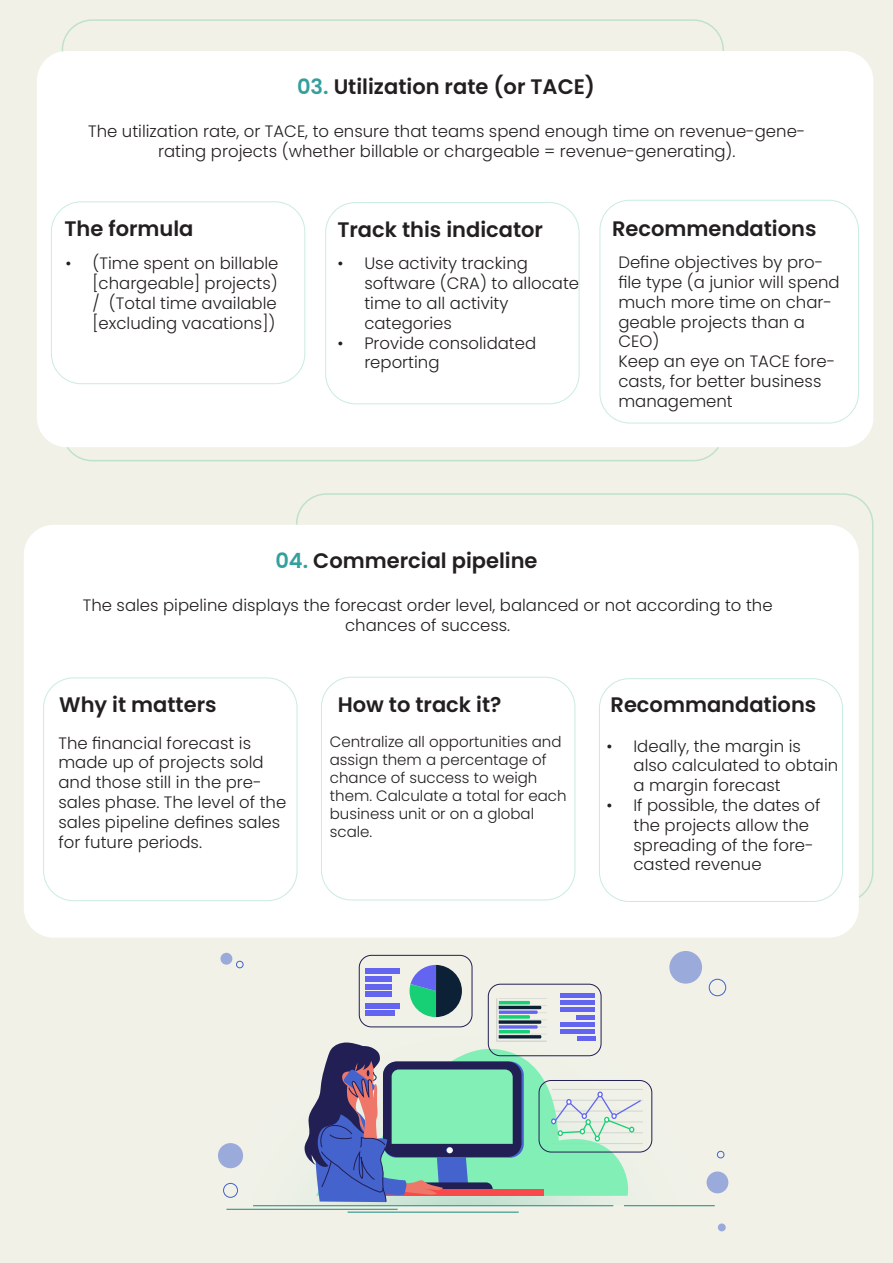
<style>
.page{position:relative;width:893px;height:1263px;background:#fff}
.page>*{position:absolute;margin:0;border:0;box-sizing:border-box;transform-origin:0 0}
.t1{font:600 21px "Poppins";color:#231f20}
.t2{font:300 16.5px/19.8px "Poppins";color:#231f20}
.t3{font:300 15px/18px "Poppins";color:#231f20}
.s1{color:#359f9d}
</style>
<div class="page">
<div style="left:0;top:0;width:892px;height:1263px;background:#f1f1e7"></div>
<div style="left:37px;top:51px;width:836px;height:396px;background:#fff;border-radius:30px"></div>
<div style="left:24px;top:525px;width:835px;height:413px;background:#fff;border-radius:30px"></div>
<svg style="left:218px;top:972px;width:511px;height:234px"></svg>
<hr style="left:253px;top:1205px;width:360px;height:1px;background:#1a897e">
<hr style="left:348px;top:1212px;width:171px;height:1px;background:#1a897e">
<hr style="left:624px;top:1205px;width:91px;height:1px;background:#1a897e">
<hr style="left:226px;top:1209px;width:172px;height:1px;background:#1a897e">
<svg style="left:220px;top:953px;width:12px;height:12px"></svg>
<div style="left:669px;top:951px;width:33px;height:33px;background:#9aaada;border-radius:50%"></div>
<div style="left:707px;top:1171px;width:21px;height:22px;background:#9aaada;border-radius:50%"></div>
<div style="left:218px;top:1143px;width:25px;height:25px;background:#9aaada;border-radius:50%"></div>
<div style="left:718px;top:1223px;width:8px;height:8px;background:#9aaada;border-radius:50%"></div>
<div style="left:236px;top:961px;width:7px;height:7px;border:1px solid #4463cd;border-radius:50%"></div>
<div style="left:223px;top:1183px;width:15px;height:14px;border:1px solid #4463cd;border-radius:50%"></div>
<div style="left:717px;top:1151px;width:7px;height:7px;border:1px solid #4463cd;border-radius:50%"></div>
<div style="left:709px;top:979px;width:17px;height:17px;border:1px solid #4463cd;border-radius:50%"></div>
<div style="left:359px;top:955px;width:113px;height:72px;border:1px solid #211f54;border-radius:12px"></div>
<svg style="left:304px;top:963px;width:339px;height:239px"></svg>
<div style="left:51px;top:201px;width:254px;height:183px;border:1px solid #4bbd8c;border-radius:30px"></div>
<div style="left:325px;top:202px;width:254px;height:202px;border:1px solid #4bbd8c;border-radius:30px"></div>
<div style="left:600px;top:200px;width:259px;height:223px;border:1px solid #4bbd8c;border-radius:30px"></div>
<div style="left:43px;top:677px;width:254px;height:224px;border:1px solid #4bbd8c;border-radius:30px"></div>
<div style="left:321px;top:677px;width:254px;height:223px;border:1px solid #4bbd8c;border-radius:30px"></div>
<div style="left:599px;top:678px;width:244px;height:224px;border:1px solid #4bbd8c;border-radius:30px"></div>
<p class="t1" style="left:297px;top:75px;width:300px"><span class="s1">03.</span> Utilization rate (or TACE)</p>
<p class="t2" style="left:88px;top:121px;width:719px;text-align:center">The utilization rate, or TACE, to ensure that teams spend enough time on revenue-gene&shy;rating projects (whether billable or chargeable = revenue-generating).</p>
<p class="t1" style="left:64px;top:216px;width:131px">The formula</p>
<p class="t2" style="left:93px;top:256px;width:187px;text-align:justify;text-indent:-27px">• (Time spent on billable [chargeable] projects) / (Total time available [excluding vacations])</p>
<p class="t1" style="left:337px;top:218px;width:207px">Track this indicator</p>
<p class="t2" style="left:364px;top:256px;width:216px;text-indent:-27px">• Use activity tracking software (CRA) to allocate time to all activity categories</p>
<p class="t2" style="left:364px;top:335px;width:173px;text-indent:-27px">• Provide consolidated reporting</p>
<p class="t1" style="left:612px;top:216px;width:206px">Recommendations</p>
<p class="t2" style="left:618px;top:253px;width:223px">Define objectives by pro&shy;file type (a junior will spend much more time on char&shy;geable projects than a<br>CEO)<br>Keep an eye on TACE fore&shy;casts, for better business management</p>
<p class="t1" style="left:275px;top:548px;width:264px"><span class="s1">04.</span> Commercial pipeline</p>
<p class="t2" style="left:83px;top:595px;width:691px;text-align:center">The sales pipeline displays the forecast order level, balanced or not according to the chances of success.</p>
<p class="t1" style="left:59px;top:692px;width:159px">Why it matters</p>
<p class="t2" style="left:58px;top:733px;width:229px">The financial forecast is made up of projects sold and those still in the pre&shy;sales phase. The level of the sales pipeline defines sales for future periods.</p>
<p class="t3" style="left:330px;top:733px;width:238px">Centralize all opportunities and assign them a percentage of chance of success to weigh them. Calculate a total for each business unit or on a global scale.</p>
<p class="t1" style="left:338px;top:692px;width:165px">How to track it?</p>
<p class="t1" style="left:611px;top:692px;width:207px">Recommandations</p>
<p class="t2" style="left:633px;top:738px;width:206px;text-indent:-27px">• Ideally, the margin is also calculated to obtain a margin forecast</p>
<p class="t2" style="left:633px;top:797px;width:188px;text-indent:-27px">• If possible, the dates of the projects allow the spreading of the fore&shy;casted revenue</p>
</div>
